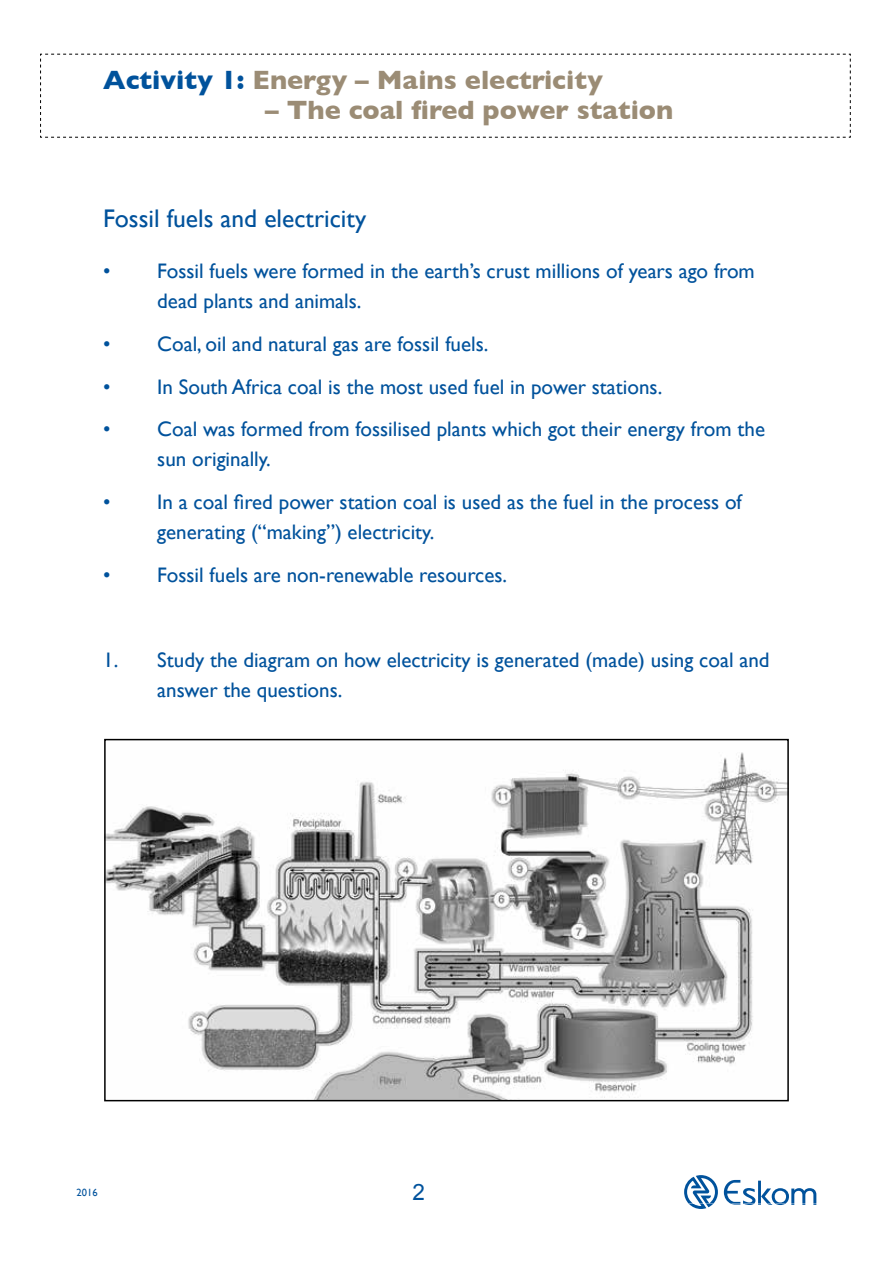
<style>
.page{position:relative;width:893px;height:1263px;background:#fff}
.page>*{position:absolute;margin:0;border:0;box-sizing:border-box;transform-origin:0 0}
.t1{font:700 27px "Gill Sans";color:#9b8c75}
.t2{font:25.5px "Gill Sans";color:#00529c}
.t3{font:22.5px "Arial";color:#00529c}
.t4{font:21px/30px "Gill Sans";color:#00529c}
.t5{font:10.5px "Gill Sans";color:#00529c}
.s1{color:#00529c}
</style>
<div class="page">
<svg style="left:684px;top:1175px;width:132px;height:34px"></svg>
<svg style="left:40px;top:54px;width:811px;height:84px"></svg>
<img style="left:107px;top:752px;width:679px;height:346px">
<div style="left:104px;top:739px;width:685px;height:362px;border:2px solid #000"></div>
<p class="t1" style="left:103px;top:64px;width:501px"><span class="s1">Activity 1:</span> Energy – Mains electricity</p>
<p class="t1" style="left:265px;top:94px;width:410px">– The coal fired power station</p>
<p class="t2" style="left:103px;top:203px;width:264px">Fossil fuels and electricity</p>
<p class="t4" style="left:157px;top:256px;width:599px;text-indent:-54px">• Fossil fuels were formed in the earth’s crust millions of years ago from dead plants and animals.</p>
<p class="t4" style="left:103px;top:328px;width:387px">• Coal, oil and natural gas are fossil fuels.</p>
<p class="t4" style="left:103px;top:371px;width:561px">• In South Africa coal is the most used fuel in power stations.</p>
<p class="t4" style="left:157px;top:414px;width:609px;text-indent:-54px">• Coal was formed from fossilised plants which got their energy from the sun originally.</p>
<p class="t4" style="left:157px;top:487px;width:586px;text-indent:-54px">• In a coal fired power station coal is used as the fuel in the process of generating (“making”) electricity.</p>
<p class="t4" style="left:103px;top:559px;width:405px">• Fossil fuels are non-renewable resources.</p>
<p class="t4" style="left:157px;top:645px;width:614px;text-indent:-54px">1. Study the diagram on how electricity is generated (made) using coal and answer the questions.</p>
<p class="t5" style="left:77px;top:1186px;width:22px">2016</p>
<p class="t3" style="left:413px;top:1177px;width:14px">2</p>
</div>
